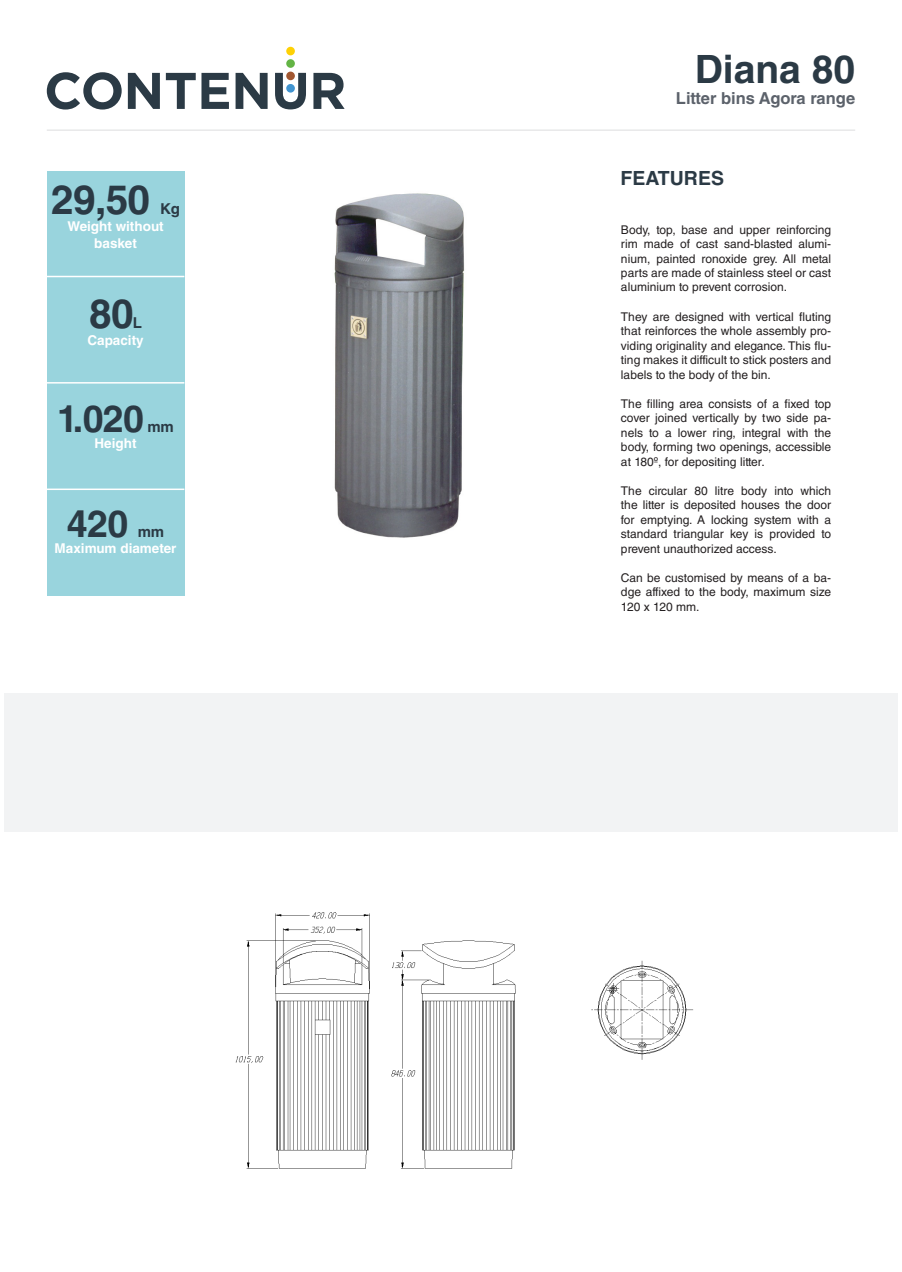
<style>
.page{position:relative;width:902px;height:1272px;background:#fff}
.page>*{position:absolute;margin:0;border:0;box-sizing:border-box;transform-origin:0 0}
.t1{font:700 40.5px "Helvetica LT Std";color:#2b3a45}
.t2{font:700 39px "Helvetica LT Std";color:#2b3a45}
.t3{font:700 37.5px "Helvetica LT Std";letter-spacing:-.015em;color:#2b3a45}
.t4{font:700 19.5px "Helvetica LT Std";color:#2b3a45}
.t5{font:700 16.5px "Helvetica LT Std";color:#5c626b}
.t6{font:700 15px "Helvetica LT Std";color:#2b3a45}
.t7{font:700 13.5px/16.5px "Helvetica LT Std";color:#fff;text-align:center}
.No_Spacing{font:12px/14.4px "Helvetica LT Std";color:#231f20;text-align:justify}
</style>
<div class="page">
<img style="left:235px;top:912px;width:459px;height:257px">
<div style="left:4px;top:693px;width:893px;height:138px;background:#f2f3f4"></div>
<svg style="left:47px;top:72px;width:75px;height:37px"></svg>
<svg style="left:128px;top:73px;width:32px;height:36px"></svg>
<svg style="left:166px;top:73px;width:63px;height:36px"></svg>
<svg style="left:235px;top:73px;width:32px;height:36px"></svg>
<svg style="left:313px;top:73px;width:31px;height:36px"></svg>
<svg style="left:275px;top:73px;width:31px;height:36px"></svg>
<div style="left:286px;top:59px;width:9px;height:9px;background:#63b445;border-radius:50%"></div>
<div style="left:286px;top:47px;width:9px;height:8px;background:#fed105;border-radius:50%"></div>
<div style="left:286px;top:84px;width:9px;height:9px;background:#4194d0;border-radius:50%"></div>
<img style="left:334px;top:193px;width:131px;height:345px">
<div style="left:47px;top:489px;width:137px;height:107px;background:#99d4dd"></div>
<div style="left:47px;top:383px;width:137px;height:107px;background:#99d4dd"></div>
<div style="left:47px;top:277px;width:137px;height:106px;background:#99d4dd"></div>
<div style="left:47px;top:171px;width:137px;height:106px;background:#99d4dd"></div>
<hr style="left:43px;top:488px;width:141px;height:2px;background:#fff">
<hr style="left:43px;top:382px;width:141px;height:1px;background:#fff">
<hr style="left:43px;top:276px;width:141px;height:1px;background:#fff">
<hr style="left:47px;top:130px;width:808px;height:1px;background:#dcdddf">
<p class="t1" style="left:51px;top:175px;width:100px">29,50</p>
<p class="t6" style="left:160px;top:200px;width:21px">Kg</p>
<p class="t7" style="left:67px;top:218px;width:98px">Weight without basket</p>
<p class="t1" style="left:89px;top:289px;width:46px">80</p>
<p class="t6" style="left:133px;top:314px;width:11px">L</p>
<p class="t7" style="left:87px;top:331px;width:58px">Capacity</p>
<p class="t3" style="left:57px;top:395px;width:88px">1.020</p>
<p class="t6" style="left:147px;top:417px;width:28px">mm</p>
<p class="t7" style="left:95px;top:435px;width:43px">Height</p>
<p class="t3" style="left:67px;top:500px;width:63px">420</p>
<p class="t6" style="left:138px;top:522px;width:28px">mm</p>
<p class="t7" style="left:55px;top:540px;width:123px">Maximum diameter</p>
<p class="t2" style="left:694px;top:45px;width:162px">Diana 80</p>
<p class="t5" style="left:676px;top:88px;width:181px">Litter bins Agora range</p>
<p class="t4" style="left:620px;top:166px;width:105px">FEATURES</p>
<p class="No_Spacing" style="left:621px;top:222px;width:212px">Body, top, base and upper reinforcing rim made of cast sand-blasted alumi&shy;nium, painted ronoxide grey. All metal parts are made of stainless steel or cast aluminium to prevent corrosion.</p>
<p class="No_Spacing" style="left:621px;top:309px;width:212px">They are designed with vertical fluting that reinforces the whole assembly pro&shy;viding originality and elegance. This flu&shy;ting makes it difficult to stick posters and labels to the body of the bin.</p>
<p class="No_Spacing" style="left:621px;top:396px;width:212px">The filling area consists of a fixed top cover joined vertically by two side pa&shy;nels to a lower ring, integral with the body, forming two openings, accessible at 180º, for depositing litter.</p>
<p class="No_Spacing" style="left:621px;top:483px;width:212px">The circular 80 litre body into which the litter is deposited houses the door for emptying. A locking system with a standard triangular key is provided to prevent unauthorized access.</p>
<p class="No_Spacing" style="left:621px;top:570px;width:212px">Can be customised by means of a ba&shy;dge affixed to the body, maximum size 120 x 120 mm.</p>
</div>
